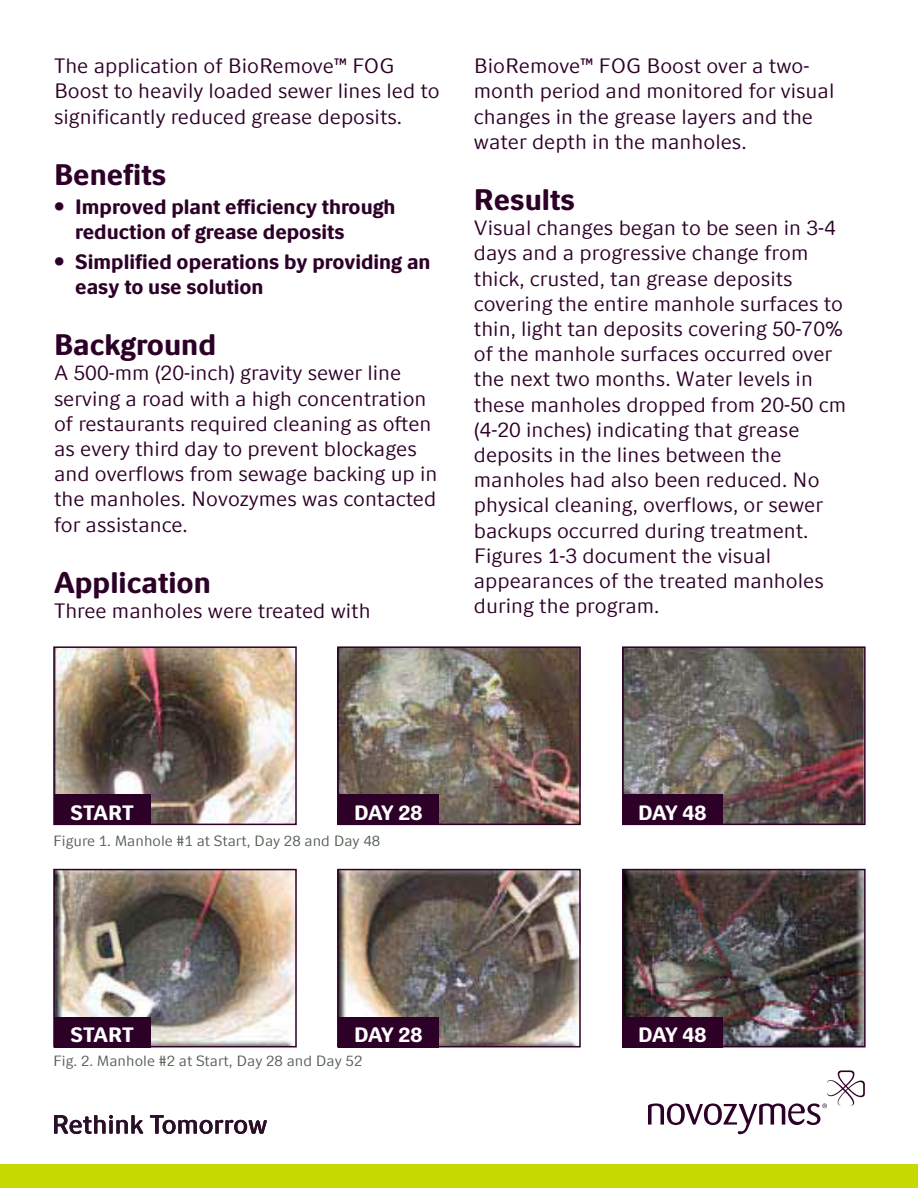
<style>
.page{position:relative;width:918px;height:1188px;background:#fff}
.page>*{position:absolute;margin:0;border:0;box-sizing:border-box;transform-origin:0 0}
.t1{font:700 30px "Novozymes";color:#2d0028}
.t2{font:21px/25.2px "Novozymes";color:#2d0028}
.t3{font:700 21px/25.2px "Novozymes";color:#2d0028}
.t4{font:700 21px "Novozymes";letter-spacing:-.01em;color:#fff}
.t5{font:15px "Novozymes";color:#545f54}
</style>
<div class="page">
<div style="left:0;top:1164px;width:917px;height:24px;background:#c5da00"></div>
<svg style="left:54px;top:1115px;width:89px;height:19px"></svg>
<svg style="left:150px;top:1115px;width:117px;height:19px"></svg>
<svg style="left:648px;top:1070px;width:217px;height:64px"></svg>
<img style="left:56px;top:649px;width:238px;height:173px">
<div style="left:53px;top:646px;width:244px;height:179px;border:2px solid #2d0028"></div>
<img style="left:56px;top:872px;width:238px;height:172px">
<div style="left:53px;top:869px;width:244px;height:178px;border:2px solid #2d0028"></div>
<img style="left:340px;top:649px;width:238px;height:173px">
<div style="left:337px;top:646px;width:244px;height:179px;border:2px solid #2d0028"></div>
<img style="left:340px;top:872px;width:238px;height:172px">
<div style="left:337px;top:869px;width:244px;height:178px;border:2px solid #2d0028"></div>
<img style="left:625px;top:649px;width:238px;height:173px">
<div style="left:622px;top:646px;width:244px;height:179px;border:2px solid #2d0028"></div>
<img style="left:625px;top:872px;width:238px;height:172px">
<div style="left:622px;top:869px;width:244px;height:178px;border:2px solid #2d0028"></div>
<div style="left:54px;top:795px;width:96px;height:30px;background:#2d0028"></div>
<div style="left:54px;top:1017px;width:96px;height:30px;background:#2d0028"></div>
<div style="left:338px;top:795px;width:101px;height:30px;background:#2d0028"></div>
<div style="left:338px;top:1017px;width:101px;height:30px;background:#2d0028"></div>
<div style="left:622px;top:795px;width:101px;height:30px;background:#2d0028"></div>
<div style="left:622px;top:1017px;width:101px;height:30px;background:#2d0028"></div>
<p class="t2" style="left:54px;top:53px;width:387px">The application of BioRemove™ FOG<br>Boost to heavily loaded sewer lines led to significantly reduced grease deposits.</p>
<h1 class="t1" style="left:54px;top:157px;width:114px">Benefits</h1>
<p class="t3" style="left:75px;top:194px;width:322px;text-indent:-21px">• Improved plant efficiency through reduction of grease deposits</p>
<p class="t3" style="left:75px;top:249px;width:357px;text-indent:-21px">• Simplified operations by providing an easy to use solution</p>
<h1 class="t1" style="left:54px;top:328px;width:164px">Background</h1>
<p class="t2" style="left:54px;top:360px;width:385px">A 500-mm (20-inch) gravity sewer line serving a road with a high concentration of restaurants required cleaning as often as every third day to prevent blockages and overflows from sewage backing up in the manholes. Novozymes was contacted for assistance.</p>
<h1 class="t1" style="left:54px;top:565px;width:159px">Application</h1>
<p class="t2" style="left:54px;top:598px;width:318px">Three manholes were treated with</p>
<p class="t2" style="left:474px;top:53px;width:362px">BioRemove™ FOG Boost over a two&shy;month period and monitored for visual changes in the grease layers and the water depth in the manholes.</p>
<h1 class="t1" style="left:474px;top:183px;width:103px">Results</h1>
<p class="t2" style="left:474px;top:215px;width:374px">Visual changes began to be seen in 3-4 days and a progressive change from thick, crusted, tan grease deposits covering the entire manhole surfaces to thin, light tan deposits covering 50-70% of the manhole surfaces occurred over the next two months. Water levels in these manholes dropped from 20-50 cm (4-20 inches) indicating that grease deposits in the lines between the manholes had also been reduced. No physical cleaning, overflows, or sewer backups occurred during treatment.<br>Figures 1-3 document the visual appearances of the treated manholes during the program.</p>
<p class="t4" style="left:71px;top:800px;width:65px">START</p>
<p class="t4" style="left:354px;top:800px;width:70px">DAY 28</p>
<p class="t5" style="left:53px;top:832px;width:328px">Figure 1. Manhole #1 at Start, Day 28 and Day 48</p>
<p class="t4" style="left:71px;top:1023px;width:65px">START</p>
<p class="t4" style="left:354px;top:1023px;width:70px">DAY 28</p>
<p class="t5" style="left:53px;top:1052px;width:311px">Fig. 2. Manhole #2 at Start, Day 28 and Day 52</p>
<p class="t4" style="left:638px;top:800px;width:70px">DAY 48</p>
<p class="t4" style="left:638px;top:1023px;width:70px">DAY 48</p>
</div>
